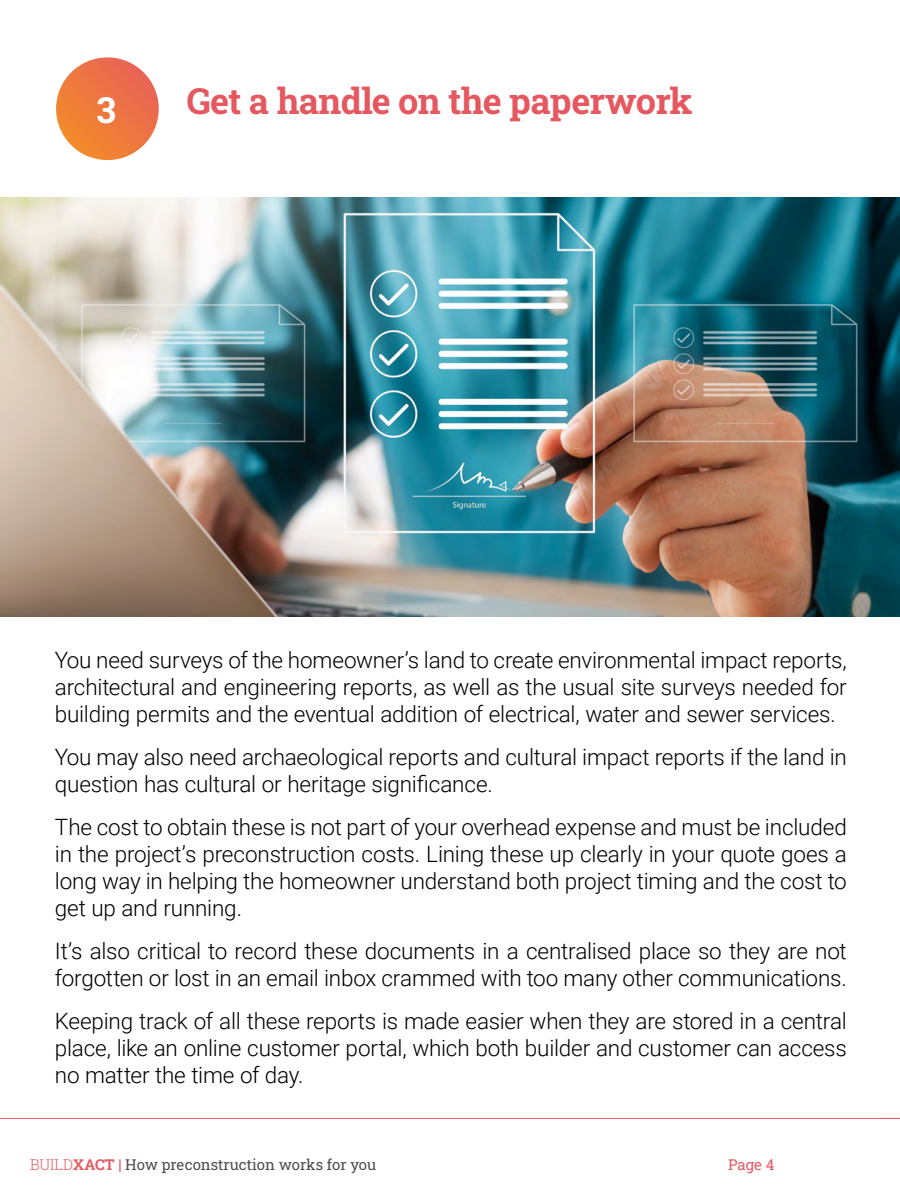
<style>
.page{position:relative;width:900px;height:1200px;background:#fff}
.page>*{position:absolute;margin:0;border:0;box-sizing:border-box;transform-origin:0 0}
.t1{font:700 36px "Roboto Slab";letter-spacing:-.02em;color:#e55860}
.t2{font:700 36px "Roboto Slab";color:#fff}
.t3{font:300 22.5px/27px "Roboto";letter-spacing:-.01em;color:#000;text-align:justify}
.t4{font:15px "Roboto Slab";color:#4d4d4f}
.t5{font:15px "Roboto Slab";color:#e55a60}
.s1{font-weight:300;color:#e55a60}
.s2{font-weight:700;color:#e55a60}
</style>
<div class="page">
<svg style="left:56px;top:57px;width:103px;height:103px;background:#ed7841"></svg>
<img style="left:0;top:198px;width:899px;height:418px">
<hr style="left:0;top:1118px;width:900px;height:1px;background:#e55a60">
<h1 class="t2" style="left:96px;top:85px;width:21px">3</h1>
<h1 class="t1" style="left:187px;top:76px;width:508px">Get a handle on the paperwork</h1>
<p class="t3" style="left:55px;top:645px;width:794px">You need surveys of the homeowner’s land to create environmental impact reports, architectural and engineering reports, as well as the usual site surveys needed for building permits and the eventual addition of electrical, water and sewer services.</p>
<p class="t3" style="left:55px;top:743px;width:793px">You may also need archaeological reports and cultural impact reports if the land in question has cultural or heritage significance.</p>
<p class="t3" style="left:55px;top:813px;width:794px">The cost to obtain these is not part of your overhead expense and must be included in the project’s preconstruction costs. Lining these up clearly in your quote goes a long way in helping the homeowner understand both project timing and the cost to get up and running.</p>
<p class="t3" style="left:55px;top:937px;width:793px">It’s also critical to record these documents in a centralised place so they are not forgotten or lost in an email inbox crammed with too many other communications.</p>
<p class="t3" style="left:55px;top:1007px;width:793px">Keeping track of all these reports is made easier when they are stored in a central place, like an online customer portal, which both builder and customer can access no matter the time of day.</p>
<p class="t4" style="left:30px;top:1154px;width:348px"><span class="s1">BUILD</span><span class="s2">XACT |</span> How preconstruction works for you</p>
<p class="t5" style="left:728px;top:1154px;width:48px">Page 4</p>
</div>
